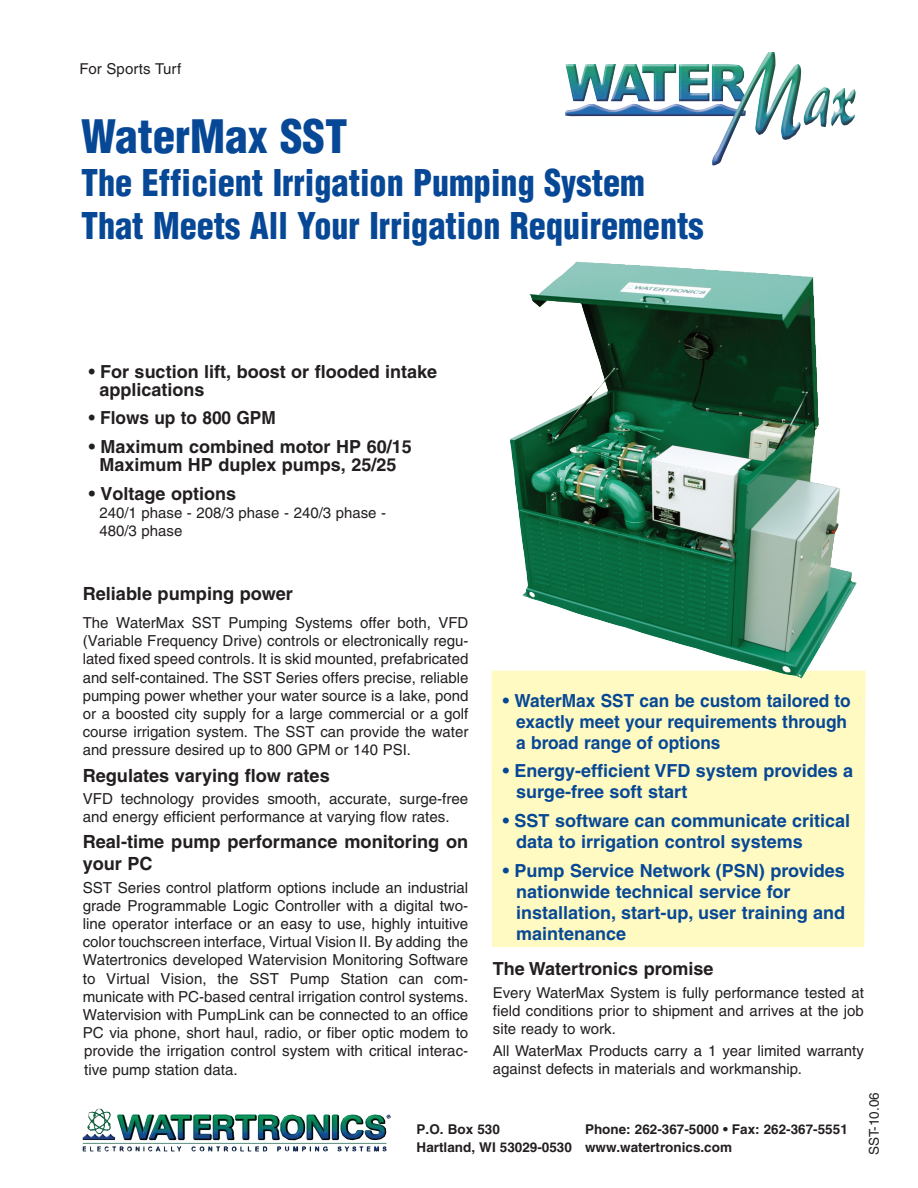
<style>
.page{position:relative;width:918px;height:1188px;background:#fff}
.page>*{position:absolute;margin:0;border:0;box-sizing:border-box;transform-origin:0 0}
.t1{font:900 condensed 45px "Helvetica";color:#074896}
.t2{font:900 condensed 36px/43.2px "Helvetica";color:#074896;scale:.95 1}
.t3{font:700 18.15px/21.8px "Helvetica";color:#231f20}
.t4{font:700 18px/21px "Helvetica";color:#074896}
.t5{font:700 18px/18px "Helvetica";color:#231f20;text-align:center}
.t6{font:700 18px/18px "Helvetica";color:#231f20;scale:.96 1}
.t7{font:15.15px/18.1px "Helvetica";color:#231f20;text-align:justify}
.t8{font:15px/18px "Helvetica";color:#231f20}
.t9{font:700 13.5px/18px "Helvetica";color:#231f20}
.t10{font:13.5px "Helvetica";color:#231f20}
</style>
<div class="page">
<img style="left:83px;top:1109px;width:308px;height:31px">
<div style="left:492px;top:671px;width:374px;height:276px;background:#fffac1"></div>
<img style="left:565px;top:52px;width:291px;height:113px">
<img style="left:510px;top:262px;width:347px;height:416px">
<p class="t8" style="left:80px;top:60px;width:103px">For Sports Turf</p>
<h1 class="t1" style="left:81px;top:108px;width:268px">WaterMax SST</h1>
<h2 class="t2" style="left:81px;top:161px;width:657px">The Efficient Irrigation Pumping System<br>That Meets All Your Irrigation Requirements</h2>
<p class="t6" style="left:99px;top:362px;width:353px;text-indent:-11px">• For suction lift, boost or flooded intake applications</p>
<p class="t6" style="left:89px;top:409px;width:196px">• Flows up to 800 GPM</p>
<p class="t5" style="left:89px;top:438px;width:324px">• Maximum combined motor HP 60/15<br>Maximum HP duplex pumps, 25/25</p>
<p class="t5" style="left:89px;top:485px;width:149px">• Voltage options</p>
<p class="t8" style="left:99px;top:504px;width:288px">240/1 phase - 208/3 phase - 240/3 phase -<br>480/3 phase</p>
<p class="t3" style="left:83px;top:583px;width:212px">Reliable pumping power</p>
<p class="t7" style="left:83px;top:614px;width:387px">The WaterMax SST Pumping Systems offer both, VFD (Variable Frequency Drive) controls or electronically regu&shy;lated fixed speed controls. It is skid mounted, prefabricated and self-contained. The SST Series offers precise, reliable pumping power whether your water source is a lake, pond or a boosted city supply for a large commercial or a golf course irrigation system. The SST can provide the water and pressure desired up to 800 GPM or 140 PSI.</p>
<p class="t3" style="left:83px;top:764px;width:249px">Regulates varying flow rates</p>
<p class="t7" style="left:83px;top:790px;width:387px">VFD technology provides smooth, accurate, surge-free and energy efficient performance at varying flow rates.</p>
<p class="t3" style="left:83px;top:831px;width:387px">Real-time pump performance monitoring on your PC</p>
<p class="t7" style="left:83px;top:878px;width:387px">SST Series control platform options include an industrial grade Programmable Logic Controller with a digital two&shy;line operator interface or an easy to use, highly intuitive color touchscreen interface, Virtual Vision II. By adding the Watertronics developed Watervision Monitoring Software to Virtual Vision, the SST Pump Station can com&shy;municate with PC-based central irrigation control systems.<br>Watervision with PumpLink can be connected to an office PC via phone, short haul, radio, or fiber optic modem to provide the irrigation control system with critical interac&shy;tive pump station data.</p>
<p class="t4" style="left:516px;top:690px;width:336px;text-indent:-14px">• WaterMax SST can be custom tailored to exactly meet your requirements through a broad range of options</p>
<p class="t4" style="left:516px;top:761px;width:338px;text-indent:-14px">• Energy-efficient VFD system provides a surge-free soft start</p>
<p class="t4" style="left:516px;top:810px;width:336px;text-indent:-14px">• SST software can communicate critical data to irrigation control systems</p>
<p class="t4" style="left:516px;top:860px;width:330px;text-indent:-14px">• Pump Service Network (PSN) provides nationwide technical service for installation, start-up, user training and maintenance</p>
<p class="t5" style="left:493px;top:960px;width:222px">The Watertronics promise</p>
<p class="t8" style="left:493px;top:984px;width:373px;text-align:justify">Every WaterMax System is fully performance tested at field conditions prior to shipment and arrives at the job site ready to work.</p>
<p class="t8" style="left:493px;top:1042px;width:373px">All WaterMax Products carry a 1 year limited warranty against defects in materials and workmanship.</p>
<p class="t9" style="left:417px;top:1120px;width:157px">P.O. Box 530<br>Hartland, WI 53029-0530</p>
<p class="t9" style="left:585px;top:1120px;width:264px">Phone: 262-367-5000 • Fax: 262-367-5551 www.watertronics.com</p>
<p class="t10" style="left:866px;top:1155px;width:64px;rotate:-90deg">SST-10.06</p>
</div>
